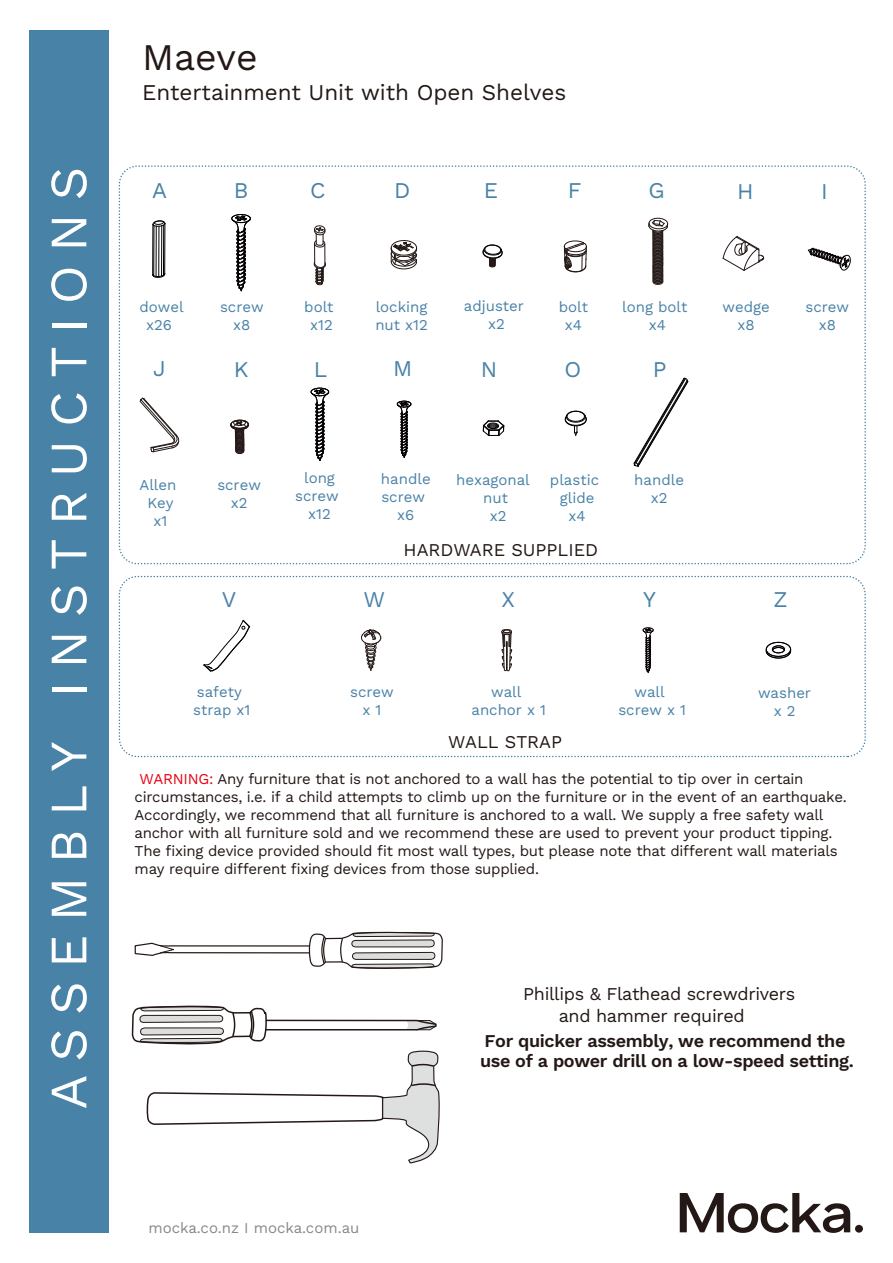
<style>
.page{position:relative;width:893px;height:1263px;background:#fff}
.page>*{position:absolute;margin:0;border:0;box-sizing:border-box;transform-origin:0 0}
.t1{font:52.5px "Work Sans";letter-spacing:.25em;color:#fff}
.t2{font:37.5px "Work Sans";letter-spacing:-.005em;color:#231815}
.t3{font:22.5px "Work Sans";letter-spacing:-.005em;color:#231815}
.t4{font:22.5px "Work Sans";color:#4982a7}
.t5{font:18px/19.4px "Work Sans";letter-spacing:-.02em;color:#231815}
.t6{font:18px "Work Sans";color:#231815}
.t7{font:15px/18px "Work Sans";letter-spacing:-.02em;color:#231815}
.t8{font:15px/18px "Work Sans";color:#4982a7;text-align:center}
.t9{font:15px "Work Sans";color:#888}
.s1{color:#e60012}
</style>
<div class="page">
<div style="left:29px;top:30px;width:80px;height:1203px;background:#4982a7"></div>
<div style="left:119px;top:165px;width:747px;height:399px;border:2px dashed #4982a7;border-radius:18px"></div>
<div style="left:314px;top:225px;width:11px;height:8px;border:1px solid #231815;border-radius:50%"></div>
<svg style="left:314px;top:227px;width:12px;height:58px"></svg>
<svg style="left:153px;top:220px;width:12px;height:7px"></svg>
<hr style="left:164px;top:224px;width:1px;height:50px;background:#040000">
<hr style="left:152px;top:225px;width:1px;height:50px;background:#040000">
<svg style="left:152px;top:273px;width:13px;height:5px"></svg>
<hr style="left:156px;top:226px;width:1px;height:50px;background:#040000">
<hr style="left:161px;top:226px;width:1px;height:50px;background:#040000">
<hr style="left:158px;top:226px;width:1px;height:50px;background:#040000">
<hr style="left:153px;top:226px;width:1px;height:50px;background:#040000">
<hr style="left:163px;top:225px;width:1px;height:50px;background:#040000">
<svg style="left:391px;top:240px;width:26px;height:29px"></svg>
<svg style="left:680px;top:1193px;width:170px;height:40px"></svg>
<div style="left:855px;top:1225px;width:8px;height:7px;background:#231815;border-radius:50%"></div>
<svg style="left:397px;top:401px;width:14px;height:57px"></svg>
<svg style="left:140px;top:398px;width:39px;height:54px"></svg>
<svg style="left:723px;top:236px;width:41px;height:35px"></svg>
<svg style="left:808px;top:248px;width:43px;height:23px"></svg>
<svg style="left:648px;top:218px;width:20px;height:67px"></svg>
<svg style="left:231px;top:214px;width:20px;height:77px"></svg>
<svg style="left:564px;top:240px;width:23px;height:32px"></svg>
<svg style="left:634px;top:378px;width:54px;height:89px"></svg>
<svg style="left:564px;top:410px;width:23px;height:26px"></svg>
<svg style="left:311px;top:388px;width:18px;height:73px"></svg>
<svg style="left:482px;top:244px;width:21px;height:24px"></svg>
<div style="left:119px;top:576px;width:747px;height:181px;border:2px dashed #4982a7;border-radius:18px"></div>
<svg style="left:766px;top:642px;width:25px;height:16px"></svg>
<svg style="left:643px;top:627px;width:11px;height:46px"></svg>
<svg style="left:501px;top:629px;width:11px;height:43px"></svg>
<svg style="left:203px;top:620px;width:47px;height:51px"></svg>
<svg style="left:361px;top:630px;width:20px;height:41px"></svg>
<svg style="left:131px;top:931px;width:312px;height:233px"></svg>
<svg style="left:230px;top:420px;width:19px;height:34px"></svg>
<svg style="left:483px;top:420px;width:22px;height:16px"></svg>
<h1 class="t1" style="left:29px;top:1109px;width:944px;rotate:-90deg">ASSEMBLY INSTRUCTIONS</h1>
<h2 class="t2" style="left:142px;top:29px;width:117px">Maeve</h2>
<h3 class="t3" style="left:142px;top:75px;width:426px">Entertainment Unit with Open Shelves</h3>
<h3 class="t4" style="left:152px;top:173px;width:16px">A</h3>
<h3 class="t4" style="left:234px;top:173px;width:16px">B</h3>
<h3 class="t4" style="left:310px;top:173px;width:17px">C</h3>
<h3 class="t4" style="left:394px;top:173px;width:18px">D</h3>
<h3 class="t4" style="left:484px;top:173px;width:16px">E</h3>
<h3 class="t4" style="left:568px;top:174px;width:15px">F</h3>
<h3 class="t4" style="left:648px;top:173px;width:18px">G</h3>
<h3 class="t4" style="left:737px;top:174px;width:18px">H</h3>
<h3 class="t4" style="left:821px;top:174px;width:8px">I</h3>
<p class="t8" style="left:139px;top:298px;width:46px">dowel x26</p>
<p class="t8" style="left:375px;top:298px;width:54px;text-align:left">locking nut x12</p>
<p class="t8" style="left:220px;top:298px;width:45px">screw x8</p>
<p class="t8" style="left:304px;top:298px;width:31px">bolt x12</p>
<p class="t8" style="left:464px;top:296px;width:62px">adjuster x2</p>
<p class="t8" style="left:622px;top:298px;width:67px">long bolt x4</p>
<p class="t8" style="left:722px;top:298px;width:49px">wedge x8</p>
<p class="t8" style="left:559px;top:298px;width:31px">bolt x4</p>
<p class="t8" style="left:805px;top:298px;width:45px">screw x8</p>
<h3 class="t4" style="left:153px;top:351px;width:14px">J</h3>
<h3 class="t4" style="left:234px;top:352px;width:16px">K</h3>
<h3 class="t4" style="left:314px;top:352px;width:15px">L</h3>
<h3 class="t4" style="left:393px;top:351px;width:21px">M</h3>
<h3 class="t4" style="left:481px;top:352px;width:18px">N</h3>
<h3 class="t4" style="left:565px;top:352px;width:18px">O</h3>
<h3 class="t4" style="left:653px;top:352px;width:15px">P</h3>
<p class="t8" style="left:139px;top:476px;width:39px">Allen<br>Key x1</p>
<p class="t8" style="left:295px;top:468px;width:45px">long screw x12</p>
<p class="t8" style="left:381px;top:469px;width:51px">handle screw x6</p>
<p class="t8" style="left:550px;top:470px;width:51px">plastic glide x4</p>
<p class="t8" style="left:456px;top:470px;width:75px">hexagonal</p>
<p class="t8" style="left:483px;top:488px;width:26px">nut</p>
<p class="t8" style="left:490px;top:506px;width:18px">x2</p>
<p class="t8" style="left:217px;top:476px;width:45px">screw x2</p>
<p class="t8" style="left:634px;top:470px;width:51px">handle x2</p>
<p class="t6" style="left:403px;top:536px;width:196px">HARDWARE SUPPLIED</p>
<h3 class="t4" style="left:222px;top:582px;width:16px">V</h3>
<h3 class="t4" style="left:363px;top:582px;width:23px">W</h3>
<h3 class="t4" style="left:502px;top:582px;width:15px">X</h3>
<h3 class="t4" style="left:643px;top:582px;width:14px">Y</h3>
<h3 class="t4" style="left:773px;top:582px;width:16px">Z</h3>
<p class="t8" style="left:193px;top:683px;width:59px;text-align:left">safety strap x1</p>
<p class="t8" style="left:618px;top:683px;width:69px">wall screw x 1</p>
<p class="t8" style="left:758px;top:683px;width:54px">washer x 2</p>
<p class="t8" style="left:471px;top:683px;width:76px">wall anchor x 1</p>
<p class="t8" style="left:350px;top:683px;width:45px">screw x 1</p>
<p class="t6" style="left:448px;top:728px;width:116px">WALL STRAP</p>
<p class="t7" style="left:135px;top:769px;width:714px;text-indent:5px"><span class="s1">WARNING:</span> Any furniture that is not anchored to a wall has the potential to tip over in certain circumstances, i.e. if a child attempts to climb up on the furniture or in the event of an earthquake.<br>Accordingly, we recommend that all furniture is anchored to a wall. We supply a free safety wall anchor with all furniture sold and we recommend these are used to prevent your product tipping.<br>The fixing device provided should fit most wall types, but please note that different wall materials may require different fixing devices from those supplied.</p>
<p class="t5" style="left:559px;top:982px;width:238px;line-height:21.6px;text-indent:-36px">Phillips &amp; Flathead screwdrivers and hammer required</p>
<p class="t9" style="left:148px;top:1216px;width:213px">mocka.co.nz I mocka.com.au</p>
<p class="t5" style="left:480px;top:1031px;width:375px">For quicker assembly, we recommend the use of a power drill on a low-speed setting.</p>
</div>
